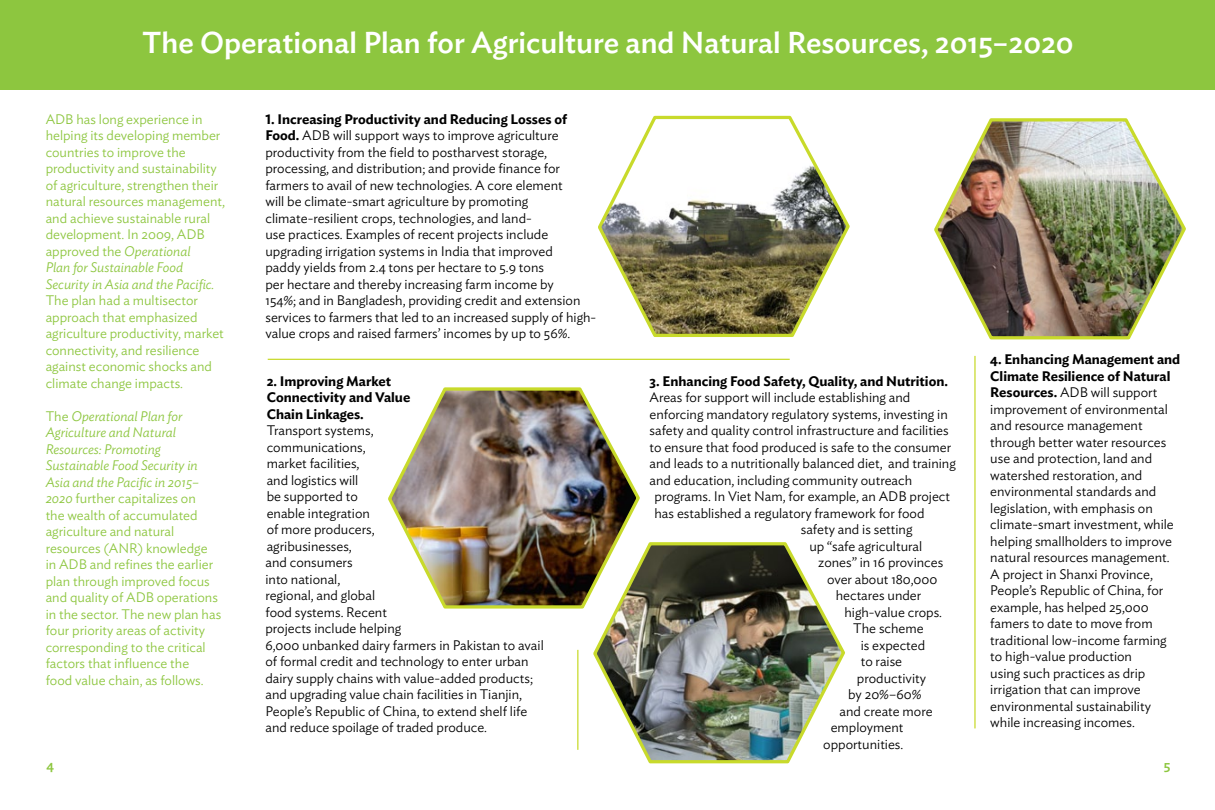
<style>
.page{position:relative;width:1215px;height:810px;background:#fff}
.page>*{position:absolute;margin:0;border:0;box-sizing:border-box;transform-origin:0 0}
.t1{font:500 30px "Ideal Sans";color:#fff}
.t2{font:300 13.75px/16.5px "Ideal Sans";color:#000}
.t3{font:300 13.75px/16.5px "Ideal Sans";color:#8dc63f}
.t4{font:600 13.75px/16.5px "Ideal Sans";color:#000}
.t5{font:500 13.75px "Ideal Sans";color:#8dc63f}
.s1{font-style:italic}
.s2{font-weight:600}
</style>
<div class="page">
<div style="left:1px;top:0;width:1214px;height:90px;background:#8dc63f"></div>
<img style="left:934px;top:118px;width:252px;height:222px">
<img style="left:598px;top:115px;width:252px;height:222px">
<img style="left:388px;top:387px;width:252px;height:222px">
<img style="left:591px;top:539px;width:254px;height:225px">
<hr style="left:268px;top:359px;width:522px;height:1px;background:#c8da2b">
<hr style="left:974px;top:356px;width:2px;height:372px;background:#c8da2b">
<hr style="left:577px;top:650px;width:1px;height:100px;background:#c8da2b">
<h1 class="t1" style="left:142px;top:19px;width:933px">The Operational Plan for Agriculture and Natural Resources, 2015–2020</h1>
<p class="t3" style="left:46px;top:110px;width:181px">ADB has long experience in helping its developing member countries to improve the productivity and sustainability of agriculture, strengthen their natural resources management, and achieve sustainable rural development. In 2009, ADB approved the <span class="s1">Operational<br>Plan for Sustainable Food<br>Security in Asia and the Pacific.</span></p>
<p class="t3" style="left:46px;top:291px;width:180px">The plan had a multisector approach that emphasized agriculture productivity, market connectivity, and resilience against economic shocks and climate change impacts.</p>
<p class="t3" style="left:46px;top:407px;width:177px">The <span class="s1">Operational Plan for<br>Agriculture and Natural<br>Resources: Promoting<br>Sustainable Food Security in<br>Asia and the Pacific in 2015–<br>2020</span> further capitalizes on<br>the wealth of accumulated agriculture and natural resources (ANR) knowledge in ADB and refines the earlier plan through improved focus and quality of ADB operations in the sector. The new plan has four priority areas of activity corresponding to the critical factors that influence the<br>food value chain, as follows.</p>
<p class="t2" style="left:265px;top:110px;width:332px"><span class="s2">1. Increasing Productivity and Reducing Losses of Food.</span> ADB will support ways to improve agriculture productivity from the field to postharvest storage, processing, and distribution; and provide finance for farmers to avail of new technologies. A core element<br>will be climate-smart agriculture by promoting climate-resilient crops, technologies, and land-<br>use practices. Examples of recent projects include upgrading irrigation systems in India that improved<br>paddy yields from 2.4 tons per hectare to 5.9 tons<br>per hectare and thereby increasing farm income by<br>154%; and in Bangladesh, providing credit and extension services to farmers that led to an increased supply of high&shy;value crops and raised farmers’ incomes by up to 56%.</p>
<p class="t4" style="left:267px;top:372px;width:145px">2. Improving Market<br>Connectivity and Value<br>Chain Linkages.</p>
<p class="t2" style="left:265px;top:421px;width:280px">Transport systems,<br>communications,<br>market facilities,<br>and logistics will<br>be supported to<br>enable integration<br>of more producers,<br>agribusinesses,<br>and consumers<br>into national,<br>regional, and global<br>food systems. Recent<br>projects include helping<br>6,000 unbanked dairy farmers in Pakistan to avail of formal credit and technology to enter urban dairy supply chains with value-added products; and upgrading value chain facilities in Tianjin,<br>People’s Republic of China, to extend shelf life and reduce spoilage of traded produce.</p>
<p class="t4" style="left:650px;top:372px;width:300px">3. Enhancing Food Safety, Quality, and Nutrition.</p>
<p class="t2" style="left:650px;top:388px;width:262px">Areas for support will include establishing and</p>
<p class="t2" style="left:650px;top:405px;width:300px">enforcing mandatory regulatory systems, investing in</p>
<p class="t2" style="left:650px;top:421px;width:301px">safety and quality control infrastructure and facilities</p>
<p class="t2" style="left:650px;top:438px;width:303px">to ensure that food produced is safe to the consumer</p>
<p class="t2" style="left:650px;top:454px;width:308px">and leads to a nutritionally balanced diet, and training</p>
<p class="t2" style="left:650px;top:471px;width:264px">and education, including community outreach</p>
<p class="t2" style="left:655px;top:487px;width:297px">programs. In Viet Nam, for example, an ADB project</p>
<p class="t2" style="left:655px;top:504px;width:271px">has established a regulatory framework for food</p>
<p class="t2" style="left:801px;top:520px;width:113px">safety and is setting</p>
<p class="t2" style="left:810px;top:537px;width:114px">up “safe agricultural</p>
<p class="t2" style="left:818px;top:553px;width:127px">zones” in 16 provinces</p>
<p class="t2" style="left:827px;top:570px;width:112px">over about 180,000</p>
<p class="t2" style="left:836px;top:586px;width:87px">hectares under</p>
<p class="t2" style="left:844px;top:603px;width:99px">high-value crops.</p>
<p class="t2" style="left:853px;top:619px;width:72px">The scheme</p>
<p class="t2" style="left:861px;top:636px;width:66px">is expected</p>
<p class="t2" style="left:861px;top:652px;width:43px">to raise</p>
<p class="t2" style="left:857px;top:669px;width:71px">productivity</p>
<p class="t2" style="left:848px;top:685px;width:75px">by 20%–60%</p>
<p class="t2" style="left:839px;top:702px;width:95px">and create more</p>
<p class="t2" style="left:831px;top:718px;width:74px">employment</p>
<p class="t2" style="left:823px;top:735px;width:82px">opportunities.</p>
<p class="t2" style="left:990px;top:350px;width:192px"><span class="s2">4. Enhancing Management and<br>Climate Resilience of Natural<br>Resources.</span> ADB will support improvement of environmental and resource management through better water resources use and protection, land and watershed restoration, and environmental standards and legislation, with emphasis on climate-smart investment, while helping smallholders to improve natural resources management.<br>A project in Shanxi Province,<br>People’s Republic of China, for example, has helped 25,000 famers to date to move from traditional low-income farming to high-value production<br>using such practices as drip irrigation that can improve environmental sustainability while increasing incomes.</p>
<p class="t5" style="left:47px;top:755px;width:9px">4</p>
<p class="t5" style="left:1164px;top:755px;width:8px">5</p>
</div>
